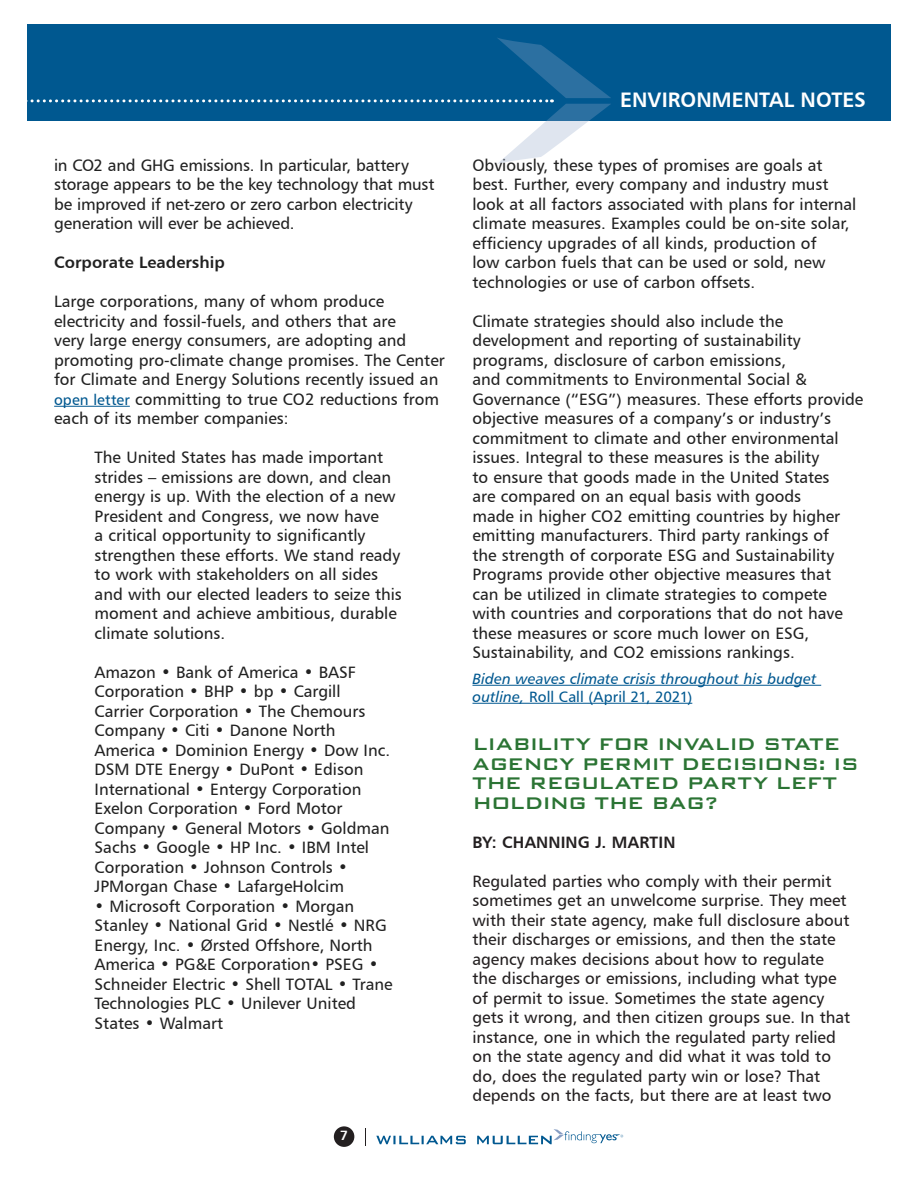
<style>
.page{position:relative;width:918px;height:1188px;background:#fff}
.page>*{position:absolute;margin:0;border:0;box-sizing:border-box;transform-origin:0 0}
.t1{font:500 22.5px/19.5px "Bank Gothic BT";letter-spacing:-.04em;color:#2b7434}
.t2{font:21px "Humanist 777 BT Bold B";color:#fff}
.t3{font:16.5px/19.5px "Humanist 777 BT Roman B";color:#212121}
.t4{font:16.5px/19.5px "Humanist 777 BT Roman B";color:#231f20}
.t5{font:16.5px "Humanist 777 BT Bold B";color:#212121}
.t6{font:16.5px "Humanist 777 BT Bold B";letter-spacing:.005em;color:#231f20}
.t7{font:15px "Humanist 777 BT Italic B";letter-spacing:.005em;color:#005890}
.t8{font:15px "Humanist 777 BT Roman B";color:#005890}
.t9{font:13.5px "Humanist 777 BT Bold B";color:#fff}
.s1{font-size:15px;color:#005890}
.s2{font-family:"Humanist 777 BT Italic B"}
</style>
<div class="page">
<div style="left:334px;top:1126px;width:20px;height:21px;background:#231f20;border-radius:50%"></div>
<svg style="left:365px;top:1128px;width:1px;height:18px"></svg>
<svg style="left:376px;top:1129px;width:247px;height:15px"></svg>
<hr style="left:54px;top:406px;width:76px;height:1px;background:#005890">
<hr style="left:472px;top:685px;width:349px;height:1px;background:#005890">
<hr style="left:472px;top:703px;width:220px;height:1px;background:#005890">
<div style="left:27px;top:25px;width:864px;height:96px;background:#005890"></div>
<svg style="left:27px;top:38px;width:584px;height:126px"></svg>
<p class="t3" style="left:54px;top:155px;width:382px">in CO2 and GHG emissions. In particular, battery storage appears to be the key technology that must be improved if net-zero or zero carbon electricity generation will ever be achieved.</p>
<p class="t5" style="left:54px;top:252px;width:172px">Corporate Leadership</p>
<p class="t3" style="left:54px;top:291px;width:392px">Large corporations, many of whom produce electricity and fossil-fuels, and others that are<br>very large energy consumers, are adopting and promoting pro-climate change promises. The Center for Climate and Energy Solutions recently issued an <span class="s1">open letter</span> committing to true CO2 reductions from each of its member companies:</p>
<p class="t3" style="left:95px;top:447px;width:309px">The United States has made important strides – emissions are down, and clean energy is up. With the election of a new President and Congress, we now have<br>a critical opportunity to significantly strengthen these efforts. We stand ready to work with stakeholders on all sides and with our elected leaders to seize this moment and achieve ambitious, durable climate solutions.</p>
<p class="t3" style="left:95px;top:662px;width:297px">Amazon • Bank of America • BASF<br>Corporation • BHP • bp • Cargill<br>Carrier Corporation • The Chemours<br>Company • Citi • Danone North<br>America • Dominion Energy • Dow Inc.<br>DSM DTE Energy • DuPont • Edison<br>International • Entergy Corporation<br>Exelon Corporation • Ford Motor<br>Company • General Motors • Goldman<br>Sachs • Google • HP Inc. • IBM Intel<br>Corporation • Johnson Controls •<br>JPMorgan Chase • LafargeHolcim</p>
<p class="t3" style="left:95px;top:896px;width:299px">• Microsoft Corporation • Morgan Stanley • National Grid • Nestlé • NRG Energy, Inc. • Ørsted Offshore, North America • PG&amp;E Corporation• PSEG • Schneider Electric • Shell TOTAL • Trane Technologies PLC • Unilever United States • Walmart</p>
<p class="t9" style="left:340px;top:1127px;width:10px">7</p>
<p class="t2" style="left:620px;top:86px;width:247px">ENVIRONMENTAL NOTES</p>
<p class="t3" style="left:472px;top:155px;width:385px">Obviously, these types of promises are goals at best. Further, every company and industry must look at all factors associated with plans for internal climate measures. Examples could be on-site solar, efficiency upgrades of all kinds, production of<br>low carbon fuels that can be used or sold, new technologies or use of carbon offsets.</p>
<p class="t3" style="left:472px;top:311px;width:392px">Climate strategies should also include the development and reporting of sustainability programs, disclosure of carbon emissions,<br>and commitments to Environmental Social &amp; Governance (“ESG”) measures. These efforts provide objective measures of a company’s or industry’s commitment to climate and other environmental issues. Integral to these measures is the ability<br>to ensure that goods made in the United States<br>are compared on an equal basis with goods<br>made in higher CO2 emitting countries by higher emitting manufacturers. Third party rankings of<br>the strength of corporate ESG and Sustainability Programs provide other objective measures that<br>can be utilized in climate strategies to compete with countries and corporations that do not have these measures or score much lower on ESG, Sustainability, and CO2 emissions rankings.</p>
<p class="t7" style="left:472px;top:669px;width:346px">Biden weaves climate crisis throughout his budget</p>
<p class="t8" style="left:472px;top:687px;width:221px"><span class="s2">outline,</span> Roll Call (April 21, 2021)</p>
<h1 class="t1" style="left:472px;top:734px;width:388px">LIABILITY FOR INVALID STATE<br>AGENCY PERMIT DECISIONS: IS<br>THE REGULATED PARTY LEFT<br>HOLDING THE BAG?</h1>
<p class="t6" style="left:472px;top:832px;width:204px">BY: CHANNING J. MARTIN</p>
<p class="t4" style="left:472px;top:871px;width:379px">Regulated parties who comply with their permit sometimes get an unwelcome surprise. They meet with their state agency, make full disclosure about their discharges or emissions, and then the state agency makes decisions about how to regulate the discharges or emissions, including what type of permit to issue. Sometimes the state agency gets it wrong, and then citizen groups sue. In that instance, one in which the regulated party relied on the state agency and did what it was told to do, does the regulated party win or lose? That depends on the facts, but there are at least two</p>
</div>
